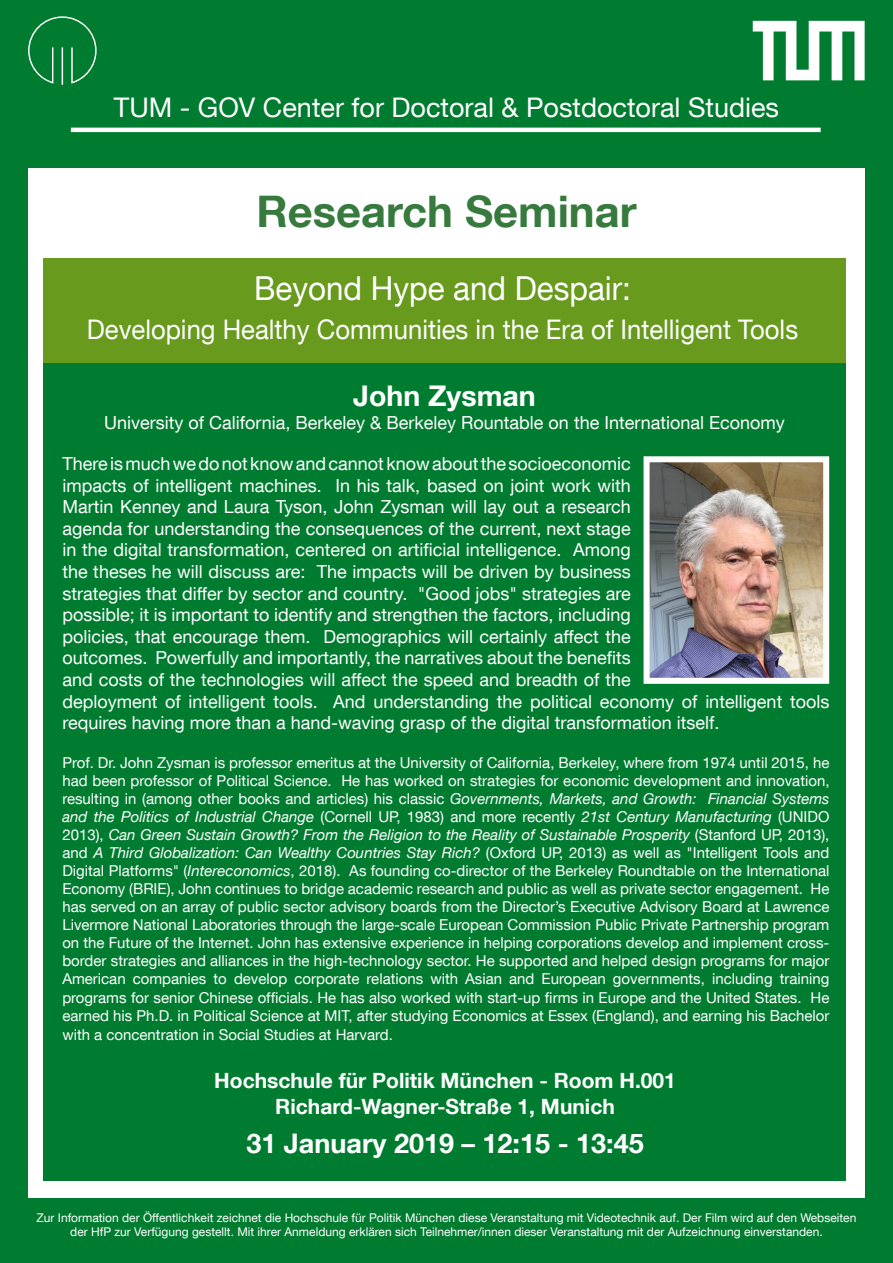
<style>
.page{position:relative;width:893px;height:1263px;background:#007c30}
.page>*{position:absolute;margin:0;border:0;box-sizing:border-box;transform-origin:0 0}
.t1{font:700 43.5px "TUM Neue Helvetica";color:#377a3e}
.t2{font:33px "TUM Neue Helvetica";color:#fff;scale:.95 1}
.t3{font:700 28.5px "TUM Neue Helvetica";color:#fff}
.t4{font:27px "TUM Neue Helvetica";color:#fff;scale:.95 1}
.t5{font:27px "TUM Neue Helvetica";color:#fff}
.t6{font:700 27px "TUM Neue Helvetica";color:#fff}
.t7{font:700 21px "TUM Neue Helvetica";color:#fff}
.t8{font:18px/21.6px "TUM Neue Helvetica";color:#fff}
.t9{font:15px/18px "TUM Neue Helvetica";color:#fff;text-align:justify}
.t10{font:12px/14.4px "TUM Neue Helvetica";color:#fff;text-align:center}
.s1{font-style:italic}
</style>
<div class="page">
<hr style="left:71px;top:128px;width:750px;height:4px;background:#fff">
<div style="left:28px;top:168px;width:837px;height:1029px;background:#fff"></div>
<div style="left:43px;top:258px;width:803px;height:152px;background:#679a1d"></div>
<div style="left:43px;top:364px;width:803px;height:816px;background:#007c30"></div>
<img style="left:651px;top:463px;width:171px;height:214px">
<div style="left:644px;top:456px;width:185px;height:228px;border:6px solid #fff"></div>
<svg style="left:28px;top:16px;width:68px;height:69px"></svg>
<svg style="left:753px;top:21px;width:112px;height:59px"></svg>
<p class="t5" style="left:114px;top:91px;width:667px">TUM - GOV Center for Doctoral &amp; Postdoctoral Studies</p>
<p class="t1" style="left:256px;top:184px;width:382px">Research Seminar</p>
<p class="t2" style="left:254px;top:268px;width:398px">Beyond Hype and Despair:</p>
<p class="t4" style="left:87px;top:313px;width:750px">Developing Healthy Communities in the Era of Intelligent Tools</p>
<p class="t3" style="left:353px;top:378px;width:184px">John Zysman</p>
<p class="t8" style="left:104px;top:411px;width:682px">University of California, Berkeley &amp; Berkeley Rountable on the International Economy</p>
<p class="t8" style="left:62px;top:452px;width:769px">There is much we do not know and cannot know about the socioeconomic<br>impacts of intelligent machines. In his talk, based on joint work with<br>Martin Kenney and Laura Tyson, John Zysman will lay out a research<br>agenda for understanding the consequences of the current, next stage<br>in the digital transformation, centered on artificial intelligence. Among<br>the theses he will discuss are: The impacts will be driven by business<br>strategies that differ by sector and country. "Good jobs" strategies are<br>possible; it is important to identify and strengthen the factors, including<br>policies, that encourage them. Demographics will certainly affect the<br>outcomes. Powerfully and importantly, the narratives about the benefits<br>and costs of the technologies will affect the speed and breadth of the<br>deployment of intelligent tools. And understanding the political economy of intelligent tools requires having more than a hand-waving grasp of the digital transformation itself.</p>
<p class="t9" style="left:62px;top:754px;width:769px">Prof. Dr. John Zysman is professor emeritus at the University of California, Berkeley, where from 1974 until 2015, he had been professor of Political Science. He has worked on strategies for economic development and innovation, resulting in (among other books and articles) his classic <span class="s1">Governments, Markets, and Growth: Financial Systems and the Politics of Industrial Change</span> (Cornell UP, 1983) and more recently <span class="s1">21st Century Manufacturing</span> (UNIDO 2013), <span class="s1">Can Green Sustain Growth? From the Religion to the Reality of Sustainable Prosperity</span> (Stanford UP, 2013), and <span class="s1">A Third Globalization: Can Wealthy Countries Stay Rich?</span> (Oxford UP, 2013) as well as "Intelligent Tools and Digital Platforms" (<span class="s1">Intereconomics</span>, 2018). As founding co-director of the Berkeley Roundtable on the International Economy (BRIE), John continues to bridge academic research and public as well as private sector engagement. He has served on an array of public sector advisory boards from the Director’s Executive Advisory Board at Lawrence Livermore National Laboratories through the large-scale European Commission Public Private Partnership program on the Future of the Internet. John has extensive experience in helping corporations develop and implement cross&shy;border strategies and alliances in the high-technology sector. He supported and helped design programs for major American companies to develop corporate relations with Asian and European governments, including training programs for senior Chinese officials. He has also worked with start-up firms in Europe and the United States. He earned his Ph.D. in Political Science at MIT, after studying Economics at Essex (England), and earning his Bachelor</p>
<p class="t9" style="left:62px;top:1025px;width:332px">with a concentration in Social Studies at Harvard.</p>
<p class="t7" style="left:214px;top:1067px;width:463px">Hochschule für Politik München - Room H.001</p>
<p class="t7" style="left:275px;top:1093px;width:341px">Richard-Wagner-Straße 1, Munich</p>
<p class="t6" style="left:246px;top:1126px;width:399px">31 January 2019 –︎ 12:15 - 13:45</p>
<p class="t10" style="left:37px;top:1210px;width:821px">Zur Information der Öffentlichkeit zeichnet die Hochschule für Politik München diese Veranstaltung mit Videotechnik auf. Der Film wird auf den Webseiten der HfP zur Verfügung gestellt. Mit ihrer Anmeldung erklären sich Teilnehmer/innen dieser Veranstaltung mit der Aufzeichnung einverstanden.</p>
</div>
